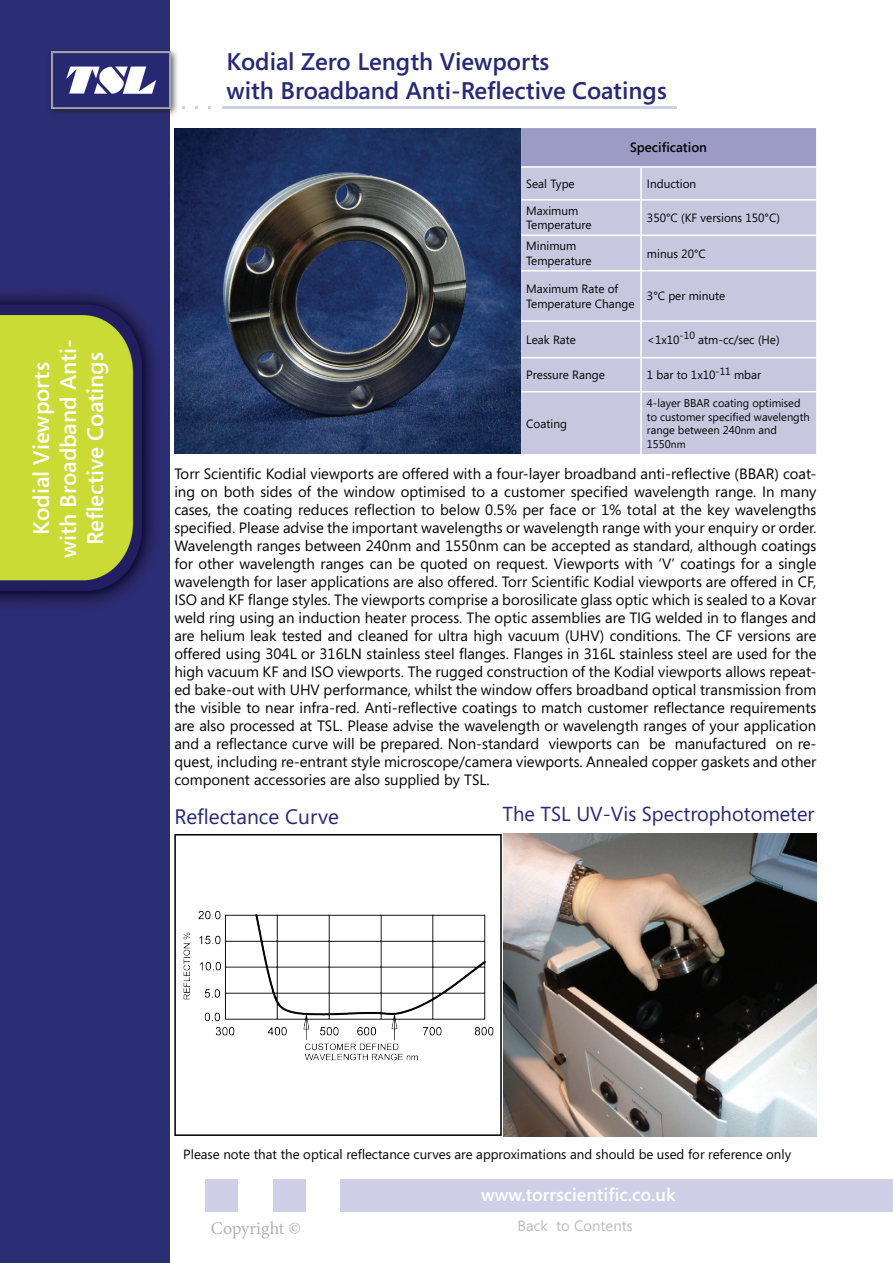
<style>
.page{position:relative;width:893px;height:1263px;background:#fff}
.page>*{position:absolute;margin:0;border:0;box-sizing:border-box;transform-origin:0 0}
.t1{font:600 24px/28.8px "Segoe";color:#282976}
.t2{font:600 22.5px/27px "Segoe";color:#fff;text-align:center}
.t3{font:21px "Segoe";color:#282976}
.t4{font:20.25px "Segoe";color:#282976}
.t5{font:600 18px "Segoe";color:#fff}
.t6{font:18px "Minion Pro";color:#b4b3b2}
.t7{font:15px/18px "Segoe";color:#040503;text-align:justify}
.t8{font:15px "Segoe";color:#bfbdbc}
.t9{font:600 13.5px "Segoe";color:#040503}
.t10{font:13.35px "Segoe";color:#040503}
.t11{font:12px/14.4px "Segoe";color:#040503}
.t12{font:11.25px/13.5px "Segoe";color:#040503}
.s1{font-size:10.5px}
</style>
<div class="page">
<img style="left:0;top:0;width:170px;height:1263px">
<div style="left:205px;top:1179px;width:33px;height:33px;background:#d1cfe7"></div>
<div style="left:273px;top:1179px;width:33px;height:33px;background:#d1cfe7"></div>
<div style="left:341px;top:1179px;width:552px;height:33px;background:#d1cfe7"></div>
<div style="left:47px;top:47px;width:132px;height:71px;background:#231f20;opacity:.75"></div>
<img style="left:51px;top:51px;width:119px;height:58px">
<hr style="left:222px;top:106px;width:455px;height:3px;background:#d1cfe7">
<div style="left:520px;top:127px;width:297px;height:40px;background:#9b9bc6"></div>
<div style="left:521px;top:168px;width:295px;height:286px;background:#c7c7e0"></div>
<hr style="left:521px;top:166px;width:120px;height:2px;background:#fff">
<hr style="left:641px;top:166px;width:175px;height:2px;background:#fff">
<hr style="left:521px;top:199px;width:120px;height:2px;background:#fff">
<hr style="left:641px;top:199px;width:175px;height:2px;background:#fff">
<hr style="left:521px;top:235px;width:120px;height:1px;background:#fff">
<hr style="left:641px;top:235px;width:175px;height:1px;background:#fff">
<hr style="left:521px;top:270px;width:120px;height:1px;background:#fff">
<hr style="left:641px;top:270px;width:175px;height:1px;background:#fff">
<hr style="left:521px;top:320px;width:120px;height:2px;background:#fff">
<hr style="left:641px;top:320px;width:175px;height:2px;background:#fff">
<hr style="left:521px;top:357px;width:120px;height:1px;background:#fff">
<hr style="left:641px;top:357px;width:175px;height:1px;background:#fff">
<hr style="left:521px;top:391px;width:120px;height:1px;background:#fff">
<hr style="left:641px;top:391px;width:175px;height:1px;background:#fff">
<hr style="left:640px;top:168px;width:2px;height:31px;background:#fff">
<hr style="left:640px;top:201px;width:2px;height:34px;background:#fff">
<hr style="left:640px;top:236px;width:2px;height:34px;background:#fff">
<hr style="left:640px;top:271px;width:2px;height:49px;background:#fff">
<hr style="left:640px;top:322px;width:2px;height:35px;background:#fff">
<hr style="left:640px;top:358px;width:2px;height:33px;background:#fff">
<hr style="left:640px;top:392px;width:2px;height:62px;background:#fff">
<hr style="left:520px;top:128px;width:1px;height:39px;background:#fff">
<hr style="left:520px;top:127px;width:121px;height:1px;background:#fff">
<hr style="left:641px;top:127px;width:176px;height:1px;background:#fff">
<hr style="left:816px;top:128px;width:1px;height:39px;background:#fff">
<div style="left:174px;top:834px;width:328px;height:302px;border:2px solid #040503"></div>
<img style="left:504px;top:833px;width:312px;height:303px">
<img style="left:174px;top:128px;width:346px;height:326px">
<img style="left:183px;top:905px;width:321px;height:159px">
<h2 class="t2" style="left:28px;top:558px;width:221px;rotate:-90deg">Kodial Viewports with Broadband Anti-<br>Reflective Coatings</h2>
<h1 class="t1" style="left:226px;top:48px;width:442px">Kodial Zero Length Viewports<br>with Broadband Anti-Reflective Coatings</h1>
<p class="t9" style="left:630px;top:140px;width:78px">Specification</p>
<p class="t11" style="left:526px;top:176px;width:50px">Seal Type</p>
<p class="t11" style="left:647px;top:176px;width:51px">Induction</p>
<p class="t11" style="left:526px;top:203px;width:67px">Maximum<br>Temperature</p>
<p class="t11" style="left:647px;top:210px;width:135px">350°C (KF versions 150°C)</p>
<p class="t11" style="left:526px;top:239px;width:67px">Minimum<br>Temperature</p>
<p class="t11" style="left:647px;top:246px;width:60px">minus 20°C</p>
<p class="t11" style="left:526px;top:281px;width:110px">Maximum Rate of<br>Temperature Change</p>
<p class="t11" style="left:647px;top:289px;width:80px">3°C per minute</p>
<p class="t11" style="left:526px;top:332px;width:51px">Leak Rate</p>
<p class="t11" style="left:647px;top:332px;width:134px">&lt;1x10<sup>-10</sup> atm-cc/sec (He)</p>
<p class="t11" style="left:526px;top:367px;width:80px">Pressure Range</p>
<p class="t11" style="left:647px;top:367px;width:116px">1 bar to 1x10<sup>-11</sup> mbar</p>
<p class="t11" style="left:526px;top:416px;width:42px">Coating</p>
<p class="t12" style="left:647px;top:396px;width:164px">4-layer BBAR coating optimised to customer specified wavelength range between 240<span class="s1">nm</span> and<br>1550<span class="s1">nm</span></p>
<p class="t7" style="left:174px;top:464px;width:644px">Torr Scientific Kodial viewports are offered with a four-layer broadband anti-reflective (BBAR) coat&shy;ing on both sides of the window optimised to a customer specified wavelength range. In many cases, the coating reduces reflection to below 0.5% per face or 1% total at the key wavelengths specified. Please advise the important wavelengths or wavelength range with your enquiry or order.<br>Wavelength ranges between 240nm and 1550nm can be accepted as standard, although coatings for other wavelength ranges can be quoted on request. Viewports with ‘V’ coatings for a single wavelength for laser applications are also offered. Torr Scientific Kodial viewports are offered in CF, ISO and KF flange styles. The viewports comprise a borosilicate glass optic which is sealed to a Kovar weld ring using an induction heater process. The optic assemblies are TIG welded in to flanges and are helium leak tested and cleaned for ultra high vacuum (UHV) conditions. The CF versions are offered using 304L or 316LN stainless steel flanges. Flanges in 316L stainless steel are used for the high vacuum KF and ISO viewports. The rugged construction of the Kodial viewports allows repeat&shy;ed bake-out with UHV performance, whilst the window offers broadband optical transmission from the visible to near infra-red. Anti-reflective coatings to match customer reflectance requirements are also processed at TSL. Please advise the wavelength or wavelength ranges of your application and a reflectance curve will be prepared. Non-standard viewports can be manufactured on re&shy;quest, including re-entrant style microscope/camera viewports. Annealed copper gaskets and other component accessories are also supplied by TSL.</p>
<h3 class="t3" style="left:174px;top:802px;width:166px">Reflectance Curve</h3>
<h3 class="t4" style="left:502px;top:800px;width:314px">The TSL UV-Vis Spectrophotometer</h3>
<p class="t10" style="left:183px;top:1144px;width:609px">Please note that the optical reflectance curves are approximations and should be used for reference only</p>
<p class="t6" style="left:211px;top:1216px;width:92px">Copyright ©</p>
<p class="t5" style="left:481px;top:1185px;width:196px">www.torrscientific.co.uk</p>
<p class="t8" style="left:517px;top:1215px;width:117px">Back to Contents</p>
</div>
